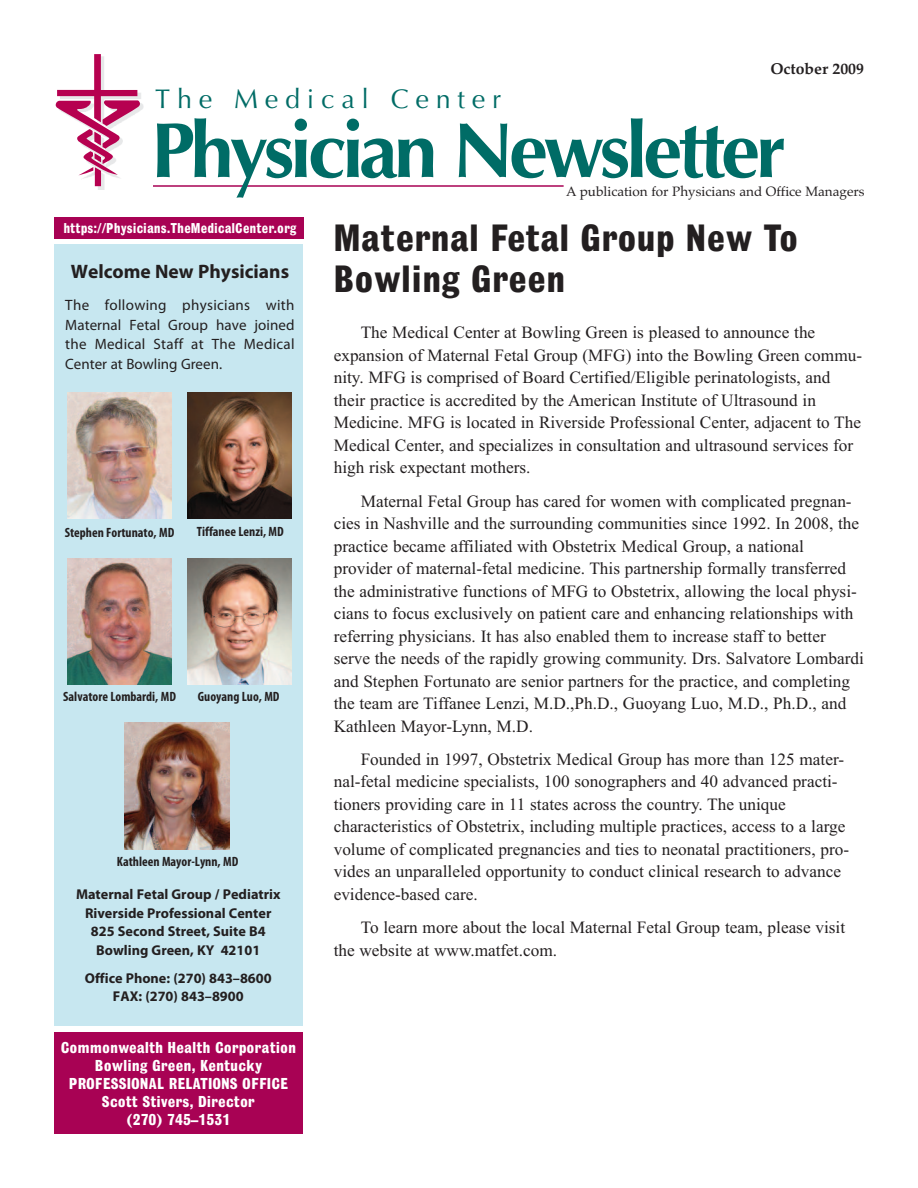
<style>
.page{position:relative;width:918px;height:1188px;background:#fff}
.page>*{position:absolute;margin:0;border:0;box-sizing:border-box;transform-origin:0 0}
.t1{font:700 78px "Optima LT Std";letter-spacing:-.055em;color:#006c66}
.t2{font:700 36px/40.5px "Headline";color:#231f20}
.t3{font:27px "Optima LT Std";letter-spacing:.25em;color:#006c66}
.t4{font:700 19.5px "Myriad Pro";color:#231f20}
.t5{font:17.25px/22.5px "Times";color:#231f20}
.t6{font:700 15.75px "Palatino";color:#231f20}
.t7{font:700 15px/18px "Headline";color:#fff;text-align:center}
.t8{font:15px/19.5px "Myriad Pro";letter-spacing:.015em;color:#231f20;text-align:justify}
.t9{font:700 14.25px/18.8px "Myriad Pro";color:#231f20;text-align:center}
.t10{font:700 condensed 13.5px "Myriad Pro";color:#231f20}
.t11{font:13.5px "Palatino";color:#231f20}
.t12{font:700 13.5px "Headline";color:#fff;scale:.95 1}
</style>
<div class="page">
<img style="left:95px;top:93px;width:48px;height:97px">
<hr style="left:153px;top:185px;width:411px;height:2px;background:#a80254">
<div style="left:54px;top:245px;width:249px;height:781px;background:#c7e7f0"></div>
<div style="left:54px;top:1033px;width:249px;height:101px;background:#a80254"></div>
<div style="left:54px;top:218px;width:249px;height:21px;background:#a80254"></div>
<svg style="left:56px;top:54px;width:84px;height:132px"></svg>
<img style="left:68px;top:393px;width:104px;height:126px">
<img style="left:188px;top:393px;width:104px;height:126px">
<img style="left:68px;top:558px;width:104px;height:127px">
<img style="left:188px;top:558px;width:104px;height:127px">
<img style="left:125px;top:723px;width:104px;height:126px">
<p class="t6" style="left:770px;top:60px;width:95px">October 2009</p>
<h3 class="t3" style="left:155px;top:87px;width:347px">The Medical Center</h3>
<h1 class="t1" style="left:151px;top:119px;width:636px">Physician Newsletter</h1>
<p class="t11" style="left:566px;top:183px;width:300px">A publication for Physicians and Office Managers</p>
<p class="t12" style="left:63px;top:223px;width:247px">https://Physicians.TheMedicalCenter.org</p>
<p class="t4" style="left:71px;top:264px;width:220px">Welcome New Physicians</p>
<p class="t8" style="left:65px;top:297px;width:231px">The following physicians with Maternal Fetal Group have joined the Medical Staff at The Medical Center at Bowling Green.</p>
<p class="t10" style="left:65px;top:528px;width:111px">Stephen Fortunato, MD</p>
<p class="t10" style="left:197px;top:527px;width:89px">Tiffanee Lenzi, MD</p>
<p class="t10" style="left:63px;top:692px;width:114px">Salvatore Lombardi, MD</p>
<p class="t10" style="left:198px;top:692px;width:83px">Guoyang Luo, MD</p>
<p class="t10" style="left:117px;top:857px;width:123px">Kathleen Mayor-Lynn, MD</p>
<p class="t9" style="left:76px;top:886px;width:206px">Maternal Fetal Group / Pediatrix<br>Riverside Professional Center<br>825 Second Street, Suite B4<br>Bowling Green, KY 42101</p>
<p class="t9" style="left:85px;top:970px;width:188px">Office Phone: (270) 843–8600<br>FAX: (270) 843–8900</p>
<p class="t7" style="left:61px;top:1040px;width:237px">Commonwealth Health Corporation<br>Bowling Green, Kentucky<br>PROFESSIONAL RELATIONS OFFICE<br>Scott Stivers, Director<br>(270) 745–1531</p>
<h2 class="t2" style="left:334px;top:221px;width:466px">Maternal Fetal Group New To<br>Bowling Green</h2>
<p class="t5" style="left:334px;top:321px;width:530px;text-indent:27px">The Medical Center at Bowling Green is pleased to announce the expansion of Maternal Fetal Group (MFG) into the Bowling Green commu&shy;nity. MFG is comprised of Board Certified/Eligible perinatologists, and their practice is accredited by the American Institute of Ultrasound in Medicine. MFG is located in Riverside Professional Center, adjacent to The Medical Center, and specializes in consultation and ultrasound services for high risk expectant mothers.</p>
<p class="t5" style="left:334px;top:489px;width:532px;text-indent:27px">Maternal Fetal Group has cared for women with complicated pregnan&shy;cies in Nashville and the surrounding communities since 1992. In 2008, the practice became affiliated with Obstetrix Medical Group, a national provider of maternal-fetal medicine. This partnership formally transferred the administrative functions of MFG to Obstetrix, allowing the local physi&shy;cians to focus exclusively on patient care and enhancing relationships with referring physicians. It has also enabled them to increase staff to better serve the needs of the rapidly growing community. Drs. Salvatore Lombardi and Stephen Fortunato are senior partners for the practice, and completing the team are Tiffanee Lenzi, M.D.,Ph.D., Guoyang Luo, M.D., Ph.D., and Kathleen Mayor-Lynn, M.D.</p>
<p class="t5" style="left:334px;top:748px;width:517px;text-indent:27px">Founded in 1997, Obstetrix Medical Group has more than 125 mater&shy;nal-fetal medicine specialists, 100 sonographers and 40 advanced practi&shy;tioners providing care in 11 states across the country. The unique characteristics of Obstetrix, including multiple practices, access to a large volume of complicated pregnancies and ties to neonatal practitioners, pro&shy;vides an unparalleled opportunity to conduct clinical research to advance evidence-based care.</p>
<p class="t5" style="left:334px;top:916px;width:513px;text-indent:27px">To learn more about the local Maternal Fetal Group team, please visit the website at www.matfet.com.</p>
</div>
